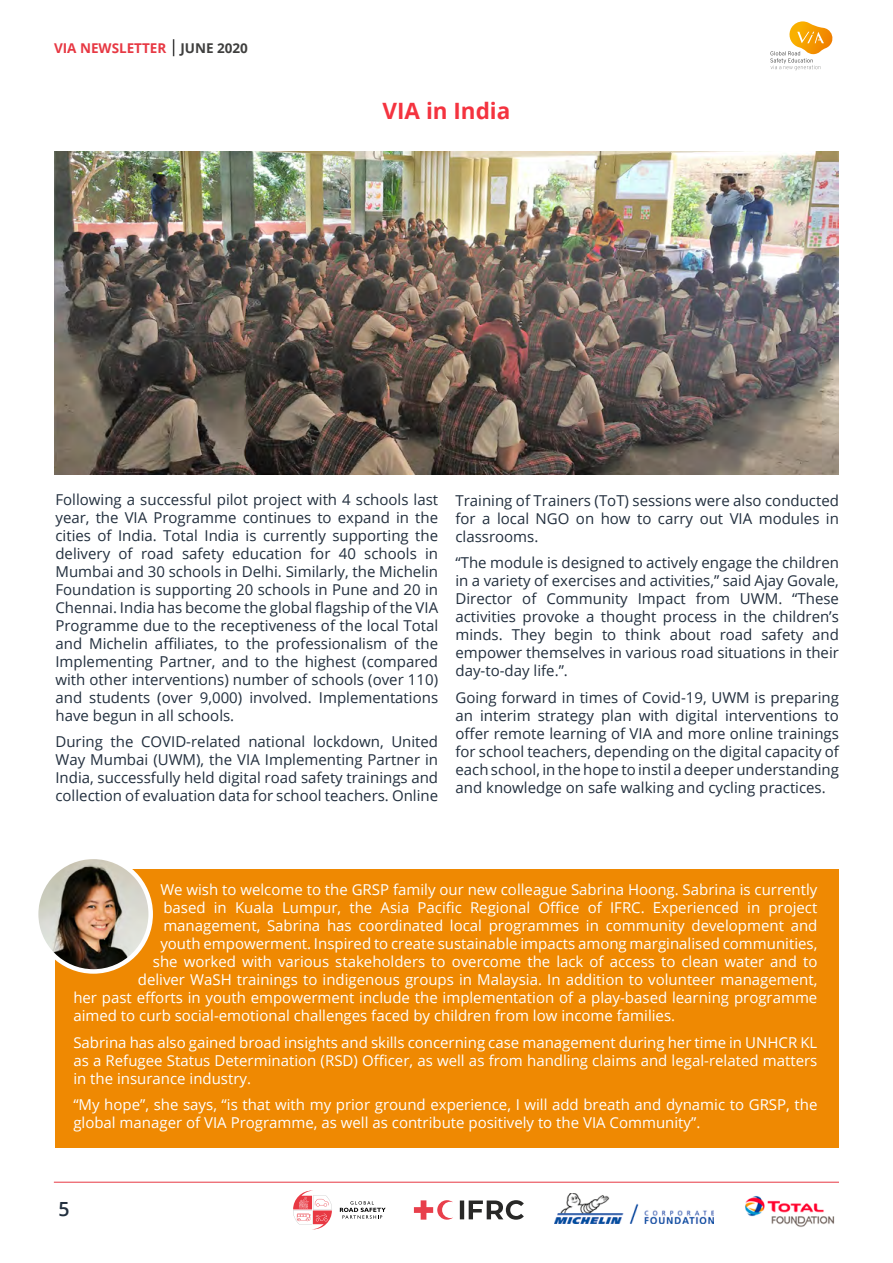
<style>
.page{position:relative;width:893px;height:1263px;background:#fff}
.page>*{position:absolute;margin:0;border:0;box-sizing:border-box;transform-origin:0 0}
.t1{font:700 22.5px "Open Sans";color:#f4333f}
.t2{font:600 19.5px "Open Sans";color:#222f3e}
.t3{font:15px/18px "Open Sans";color:#222f3e;text-align:justify}
.t4{font:15px/18px "Open Sans";color:#fff;text-align:justify}
.t5{font:700 13.5px "Open Sans";color:#e73843}
.s1{color:#3f3f3e}
</style>
<div class="page">
<div style="left:55px;top:870px;width:784px;height:278px;background:#ef8902"></div>
<img style="left:54px;top:152px;width:785px;height:322px">
<img style="left:36px;top:857px;width:115px;height:114px;border-radius:57px">
<div style="left:34px;top:855px;width:119px;height:119px;border:4px solid #fff;border-radius:50%"></div>
<svg style="left:173px;top:39px;width:1px;height:17px"></svg>
<img style="left:745px;top:1196px;width:90px;height:31px">
<svg style="left:414px;top:1200px;width:39px;height:20px"></svg>
<svg style="left:460px;top:1200px;width:64px;height:20px"></svg>
<svg style="left:340px;top:1201px;width:46px;height:18px"></svg>
<svg style="left:293px;top:1191px;width:39px;height:38px"></svg>
<img style="left:555px;top:1193px;width:158px;height:30px">
<hr style="left:54px;top:1182px;width:785px;height:1px;background:#e73843">
<svg style="left:770px;top:21px;width:63px;height:49px"></svg>
<p class="t5" style="left:54px;top:38px;width:195px">VIA NEWSLETTER <span class="s1">JUNE 2020</span></p>
<h1 class="t1" style="left:383px;top:95px;width:129px">VIA in India</h1>
<p class="t3" style="left:55px;top:490px;width:384px">Following a successful pilot project with 4 schools last year, the VIA Programme continues to expand in the cities of India. Total India is currently supporting the delivery of road safety education for 40 schools in Mumbai and 30 schools in Delhi. Similarly, the Michelin Foundation is supporting 20 schools in Pune and 20 in Chennai. India has become the global flagship of the VIA Programme due to the receptiveness of the local Total and Michelin affiliates, to the professionalism of the Implementing Partner, and to the highest (compared with other interventions) number of schools (over 110) and students (over 9,000) involved. Implementations have begun in all schools.</p>
<p class="t3" style="left:55px;top:732px;width:384px">During the COVID-related national lockdown, United Way Mumbai (UWM), the VIA Implementing Partner in India, successfully held digital road safety trainings and collection of evaluation data for school teachers. Online</p>
<p class="t3" style="left:455px;top:491px;width:385px">Training of Trainers (ToT) sessions were also conducted for a local NGO on how to carry out VIA modules in classrooms.</p>
<p class="t3" style="left:455px;top:553px;width:385px">“The module is designed to actively engage the children in a variety of exercises and activities,” said Ajay Govale, Director of Community Impact from UWM. “These activities provoke a thought process in the children’s minds. They begin to think about road safety and empower themselves in various road situations in their day-to-day life.”.</p>
<p class="t3" style="left:455px;top:688px;width:385px">Going forward in times of Covid-19, UWM is preparing an interim strategy plan with digital interventions to offer remote learning of VIA and more online trainings for school teachers, depending on the digital capacity of each school, in the hope to instil a deeper understanding and knowledge on safe walking and cycling practices.</p>
<p class="t4" style="left:160px;top:880px;width:659px">We wish to welcome to the GRSP family our new colleague Sabrina Hoong. Sabrina is currently</p>
<p class="t4" style="left:163px;top:898px;width:656px">based in Kuala Lumpur, the Asia Pacific Regional Office of IFRC. Experienced in project</p>
<p class="t4" style="left:163px;top:916px;width:656px">management, Sabrina has coordinated local programmes in community development and</p>
<p class="t4" style="left:160px;top:934px;width:658px">youth empowerment. Inspired to create sustainable impacts among marginalised communities,</p>
<p class="t4" style="left:153px;top:952px;width:666px">she worked with various stakeholders to overcome the lack of access to clean water and to</p>
<p class="t4" style="left:138px;top:970px;width:681px">deliver WaSH trainings to indigenous groups in Malaysia. In addition to volunteer management,</p>
<p class="t4" style="left:73px;top:988px;width:745px">her past efforts in youth empowerment include the implementation of a play-based learning programme</p>
<p class="t4" style="left:73px;top:1006px;width:603px">aimed to curb social-emotional challenges faced by children from low income families.</p>
<p class="t4" style="left:73px;top:1033px;width:746px">Sabrina has also gained broad insights and skills concerning case management during her time in UNHCR KL as a Refugee Status Determination (RSD) Officer, as well as from handling claims and legal-related matters in the insurance industry.</p>
<p class="t4" style="left:73px;top:1095px;width:746px">“My hope”, she says, “is that with my prior ground experience, I will add breath and dynamic to GRSP, the global manager of VIA Programme, as well as contribute positively to the VIA Community”.</p>
<h2 class="t2" style="left:59px;top:1196px;width:13px">5</h2>
</div>
